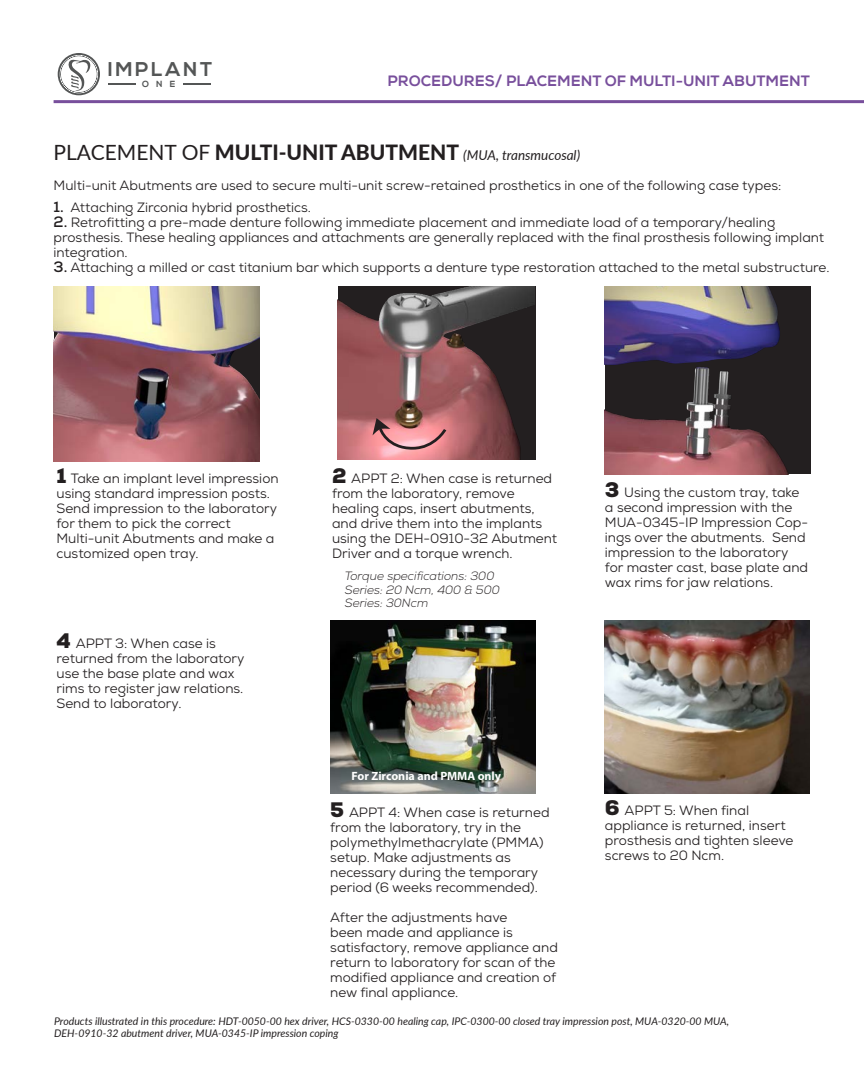
<style>
.page{position:relative;width:864px;height:1080px;background:#fff}
.page>*{position:absolute;margin:0;border:0;box-sizing:border-box;transform-origin:0 0}
.t1{font:800 21px "Lato";color:#231f20}
.t2{font:700 19.95px "Nexa";letter-spacing:.13em;color:#545656}
.t3{font:800 15px "Nexa";color:#784f9c}
.t4{font:13.5px/15px "Nexa";color:#231f20}
.t5{font:italic 300 12px/13.5px "Nexa";color:#231f20}
.t6{font:700 12px "Myriad Pro";color:#fff}
.t7{font:italic 10.5px "Lato";color:#231f20}
.t8{font:700 8.85px "Nexa";color:#545656}
.s1{font-weight:400}
.s2{font-weight:400;font-style:italic;font-size:13.5px}
.s3{font-weight:700;font-size:15px}
.s4{font-weight:900;font-size:21px}
</style>
<div class="page">
<img style="left:338px;top:286px;width:197px;height:174px">
<svg style="left:373px;top:418px;width:75px;height:34px;background:#cd8689"></svg>
<div style="left:605px;top:286px;width:205px;height:188px;background:#231f20"></div>
<img style="left:605px;top:286px;width:183px;height:188px">
<img style="left:331px;top:620px;width:204px;height:173px">
<img style="left:605px;top:621px;width:205px;height:172px">
<hr style="left:54px;top:100px;width:810px;height:3px;background:#784f9c">
<img style="left:54px;top:286px;width:205px;height:175px">
<svg style="left:58px;top:53px;width:42px;height:42px"></svg>
<svg style="left:109px;top:84px;width:27px;height:1px"></svg>
<svg style="left:183px;top:84px;width:27px;height:1px"></svg>
<p class="t2" style="left:108px;top:58px;width:106px">IMPLANT</p>
<p class="t8" style="left:142px;top:79px;width:35px">ONE</p>
<p class="t3" style="left:387px;top:72px;width:424px">PROCEDURES/ PLACEMENT OF MULTI-UNIT ABUTMENT</p>
<p class="t1" style="left:54px;top:137px;width:528px"><span class="s1">PLACEMENT OF</span> MULTI-UNIT ABUTMENT <span class="s2">(MUA, transmucosal)</span></p>
<p class="t4" style="left:54px;top:177px;width:729px">Multi-unit Abutments are used to secure multi-unit screw-retained prosthetics in one of the following case types:</p>
<p class="t4" style="left:54px;top:200px;width:259px"><span class="s3">1.</span> Attaching Zirconia hybrid prosthetics.</p>
<p class="t4" style="left:54px;top:215px;width:772px"><span class="s3">2.</span> Retrofitting a pre-made denture following immediate placement and immediate load of a temporary/healing prosthesis. These healing appliances and attachments are generally replaced with the final prosthesis following implant integration.</p>
<p class="t4" style="left:54px;top:260px;width:778px"><span class="s3">3.</span> Attaching a milled or cast titanium bar which supports a denture type restoration attached to the metal substructure.</p>
<p class="t4" style="left:56px;top:471px;width:224px"><span class="s4">1</span> Take an implant level impression using standard impression posts.<br>Send impression to the laboratory for them to pick the correct<br>Multi-unit Abutments and make a customized open tray.</p>
<p class="t4" style="left:56px;top:636px;width:190px"><span class="s4">4</span> APPT 3: When case is returned from the laboratory use the base plate and wax rims to register jaw relations.<br>Send to laboratory.</p>
<p class="t4" style="left:332px;top:471px;width:227px"><span class="s4">2</span> APPT 2: When case is returned from the laboratory, remove healing caps, insert abutments, and drive them into the implants using the DEH-0910-32 Abutment<br>Driver and a torque wrench.</p>
<p class="t5" style="left:345px;top:569px;width:157px">Torque specifications: 300<br>Series: 20 Ncm, 400 &amp; 500<br>Series: 30Ncm</p>
<p class="t4" style="left:605px;top:485px;width:205px"><span class="s4">3</span> Using the custom tray, take a second impression with the<br>MUA-0345-IP Impression Cop&shy;ings over the abutments. Send impression to the laboratory for master cast, base plate and wax rims for jaw relations.</p>
<p class="t6" style="left:352px;top:768px;width:151px">For Zirconia and PMMA only</p>
<p class="t4" style="left:330px;top:805px;width:221px"><span class="s4">5</span> APPT 4: When case is returned from the laboratory, try in the polymethylmethacrylate (PMMA) setup. Make adjustments as necessary during the temporary period (6 weeks recommended).</p>
<p class="t4" style="left:330px;top:910px;width:229px">After the adjustments have<br>been made and appliance is satisfactory, remove appliance and return to laboratory for scan of the modified appliance and creation of new final appliance.</p>
<p class="t4" style="left:605px;top:803px;width:190px"><span class="s4">6</span> APPT 5: When final appliance is returned, insert prosthesis and tighten sleeve screws to 20 Ncm.</p>
<p class="t7" style="left:54px;top:1014px;width:677px">Products illustrated in this procedure: HDT-0050-00 hex driver, HCS-0330-00 healing cap, IPC-0300-00 closed tray impression post, MUA-0320-00 MUA,</p>
<p class="t7" style="left:54px;top:1026px;width:286px">DEH-0910-32 abutment driver, MUA-0345-IP impression coping</p>
</div>
